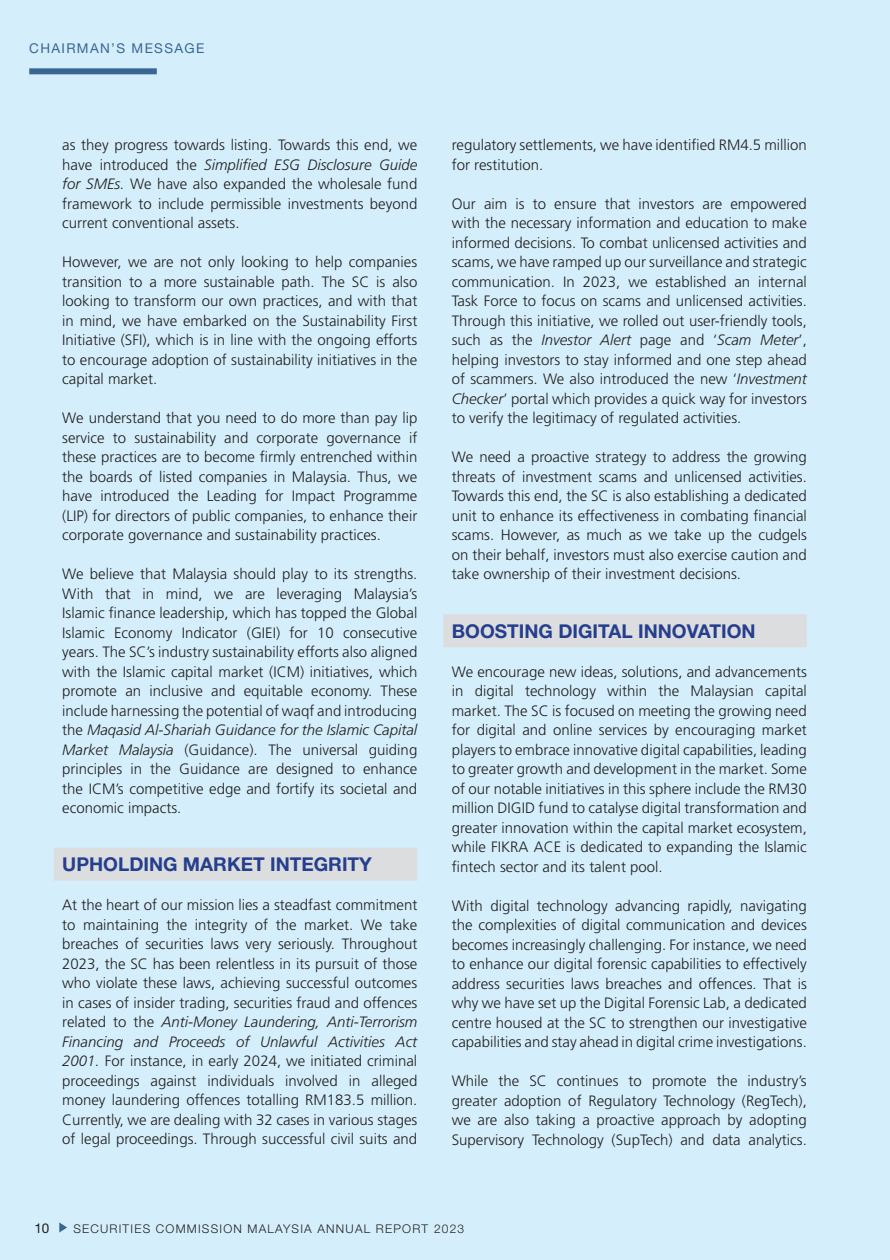
<style>
.page{position:relative;width:890px;height:1260px;background:#d4effb}
.page>*{position:absolute;margin:0;border:0;box-sizing:border-box;transform-origin:0 0}
.t1{font:700 19.05px "Helvetica Neue LT Std";color:#253f8e}
.t2{font:300 15px/19.5px "Frutiger LT Std";color:#231f20;text-align:justify}
.t3{font:13.5px "Helvetica Neue LT Std";letter-spacing:.1em;color:#3a6694}
.t4{font:13.5px "Helvetica Neue LT Std";color:#231f20}
.t5{font:300 12px "Helvetica Neue LT Std";letter-spacing:.1em;color:#231f20}
.s1{font-style:italic}
</style>
<div class="page">
<div style="left:29px;top:68px;width:128px;height:6px;background:#3a6694"></div>
<svg style="left:59px;top:1222px;width:8px;height:10px"></svg>
<div style="left:54px;top:848px;width:363px;height:33px;background:#dcdddf"></div>
<div style="left:443px;top:614px;width:364px;height:33px;background:#dcdddf"></div>
<p class="t3" style="left:29px;top:40px;width:177px">CHAIRMAN’S MESSAGE</p>
<p class="t2" style="left:62px;top:135px;width:357px">as they progress towards listing. Towards this end, we have introduced the <span class="s1">Simplified ESG Disclosure Guide for SMEs.</span> We have also expanded the wholesale fund framework to include permissible investments beyond current conventional assets.</p>
<p class="t2" style="left:62px;top:252px;width:357px">However, we are not only looking to help companies transition to a more sustainable path. The SC is also looking to transform our own practices, and with that in mind, we have embarked on the Sustainability First Initiative (SFI), which is in line with the ongoing efforts to encourage adoption of sustainability initiatives in the capital market.</p>
<p class="t2" style="left:62px;top:408px;width:357px">We understand that you need to do more than pay lip service to sustainability and corporate governance if these practices are to become firmly entrenched within the boards of listed companies in Malaysia. Thus, we have introduced the Leading for Impact Programme (LIP) for directors of public companies, to enhance their corporate governance and sustainability practices.</p>
<p class="t2" style="left:62px;top:564px;width:357px">We believe that Malaysia should play to its strengths.<br>With that in mind, we are leveraging Malaysia’s Islamic finance leadership, which has topped the Global Islamic Economy Indicator (GIEI) for 10 consecutive years. The SC’s industry sustainability efforts also aligned with the Islamic capital market (ICM) initiatives, which promote an inclusive and equitable economy. These include harnessing the potential of waqf and introducing the <span class="s1">Maqasid Al-Shariah Guidance for the Islamic Capital Market Malaysia</span> (Guidance). The universal guiding principles in the Guidance are designed to enhance the ICM’s competitive edge and fortify its societal and economic impacts.</p>
<p class="t1" style="left:62px;top:852px;width:311px">UPHOLDING MARKET INTEGRITY</p>
<p class="t2" style="left:62px;top:895px;width:357px">At the heart of our mission lies a steadfast commitment to maintaining the integrity of the market. We take breaches of securities laws very seriously. Throughout 2023, the SC has been relentless in its pursuit of those who violate these laws, achieving successful outcomes in cases of insider trading, securities fraud and offences related to the <span class="s1">Anti-Money Laundering, Anti-Terrorism Financing and Proceeds of Unlawful Activities Act 2001.</span> For instance, in early 2024, we initiated criminal proceedings against individuals involved in alleged money laundering offences totalling RM183.5 million.<br>Currently, we are dealing with 32 cases in various stages of legal proceedings. Through successful civil suits and</p>
<p class="t2" style="left:452px;top:135px;width:357px">regulatory settlements, we have identified RM4.5 million for restitution.</p>
<p class="t2" style="left:452px;top:194px;width:357px">Our aim is to ensure that investors are empowered with the necessary information and education to make informed decisions. To combat unlicensed activities and scams, we have ramped up our surveillance and strategic communication. In 2023, we established an internal Task Force to focus on scams and unlicensed activities.<br>Through this initiative, we rolled out user-friendly tools, such as the <span class="s1">Investor Alert</span> page and ‘<span class="s1">Scam Meter</span>’, helping investors to stay informed and one step ahead of scammers. We also introduced the new ‘<span class="s1">Investment Checker</span>’ portal which provides a quick way for investors to verify the legitimacy of regulated activities.</p>
<p class="t2" style="left:452px;top:447px;width:357px">We need a proactive strategy to address the growing threats of investment scams and unlicensed activities.<br>Towards this end, the SC is also establishing a dedicated unit to enhance its effectiveness in combating financial scams. However, as much as we take up the cudgels on their behalf, investors must also exercise caution and take ownership of their investment decisions.</p>
<p class="t1" style="left:452px;top:619px;width:305px">BOOSTING DIGITAL INNOVATION</p>
<p class="t2" style="left:452px;top:662px;width:357px">We encourage new ideas, solutions, and advancements in digital technology within the Malaysian capital market. The SC is focused on meeting the growing need for digital and online services by encouraging market players to embrace innovative digital capabilities, leading to greater growth and development in the market. Some of our notable initiatives in this sphere include the RM30 million DIGID fund to catalyse digital transformation and greater innovation within the capital market ecosystem, while FIKRA ACE is dedicated to expanding the Islamic fintech sector and its talent pool.</p>
<p class="t2" style="left:452px;top:896px;width:357px">With digital technology advancing rapidly, navigating the complexities of digital communication and devices becomes increasingly challenging. For instance, we need to enhance our digital forensic capabilities to effectively address securities laws breaches and offences. That is why we have set up the Digital Forensic Lab, a dedicated centre housed at the SC to strengthen our investigative capabilities and stay ahead in digital crime investigations.</p>
<p class="t2" style="left:452px;top:1071px;width:357px">While the SC continues to promote the industry’s greater adoption of Regulatory Technology (RegTech), we are also taking a proactive approach by adopting Supervisory Technology (SupTech) and data analytics.</p>
<p class="t4" style="left:34px;top:1220px;width:17px">10</p>
<p class="t5" style="left:73px;top:1221px;width:392px">SECURITIES COMMISSION MALAYSIA ANNUAL REPORT 2023</p>
</div>
